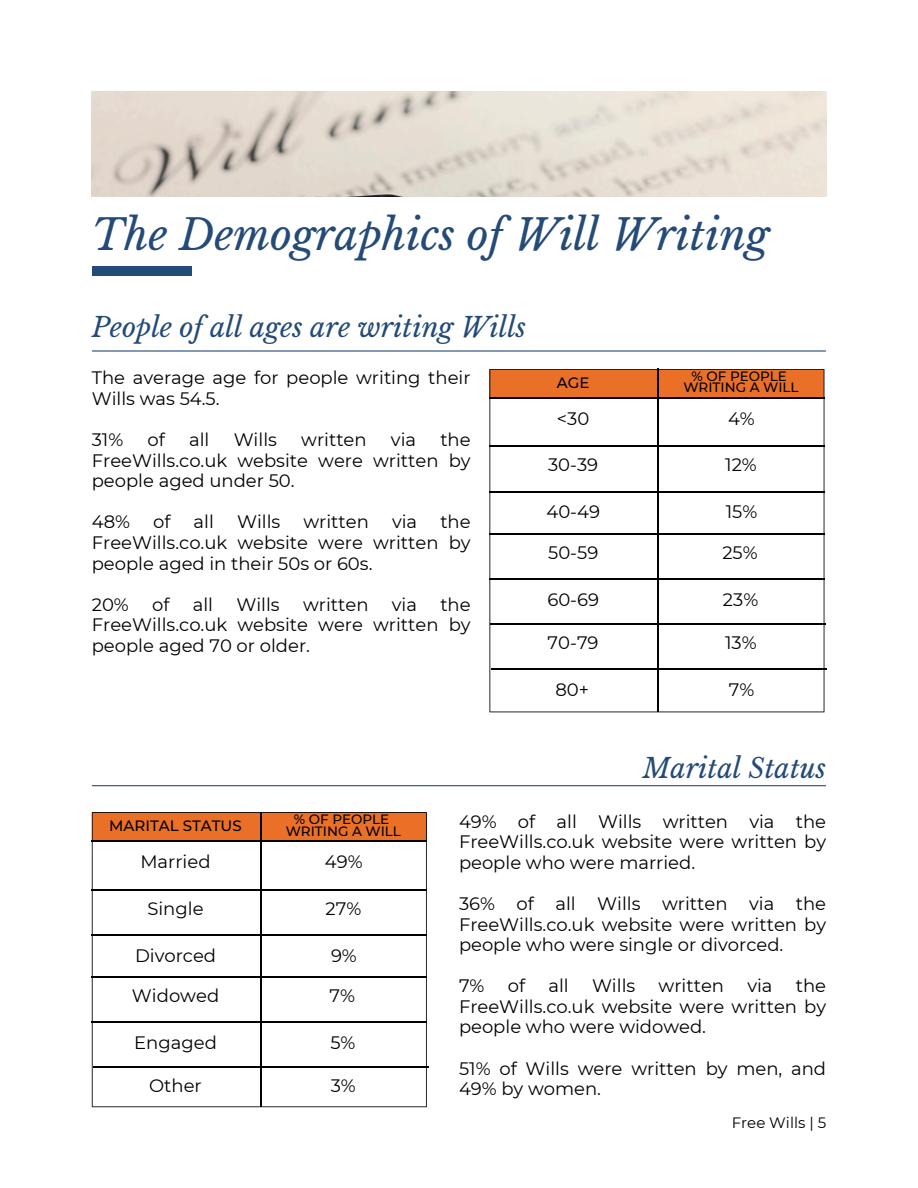
<style>
.page{position:relative;width:918px;height:1188px;background:#fff}
.page>*{position:absolute;margin:0;border:0;box-sizing:border-box;transform-origin:0 0}
.t1{font:italic 42px "Libre Baskerville";color:#244b78}
.t2{font:italic 27px "Libre Baskerville";color:#244b78}
.t3{font:18px/20.5px "Montserrat";color:#000;text-align:justify}
.t4{font:500 15px "Montserrat";color:#000}
.t5{font:15px "Montserrat";color:#000}
.t6{font:500 13.5px "Montserrat";color:#000}
</style>
<div class="page">
<img style="left:92px;top:92px;width:734px;height:104px">
<div style="left:92px;top:267px;width:99px;height:9px;background:#244b78"></div>
<hr style="left:92px;top:350px;width:734px;height:2px;background:#244b78">
<hr style="left:491px;top:623px;width:335px;height:1px;background:#000">
<hr style="left:491px;top:668px;width:335px;height:2px;background:#000">
<svg style="left:489px;top:369px;width:335px;height:343px"></svg>
<hr style="left:91px;top:889px;width:336px;height:1px;background:#000">
<hr style="left:91px;top:976px;width:336px;height:1px;background:#000">
<hr style="left:93px;top:1066px;width:335px;height:1px;background:#000">
<svg style="left:92px;top:812px;width:335px;height:295px"></svg>
<hr style="left:92px;top:785px;width:734px;height:1px;background:#244b78">
<h3 class="t1" style="left:92px;top:209px;width:679px">The Demographics of Will Writing</h3>
<h3 class="t2" style="left:92px;top:311px;width:436px">People of all ages are writing Wills</h3>
<h1 class="t3" style="left:92px;top:368px;width:380px">The average age for people writing their<br>Wills was 54.5.</h1>
<p class="t3" style="left:92px;top:429px;width:33px">31%</p>
<p class="t3" style="left:148px;top:429px;width:19px">of</p>
<p class="t3" style="left:189px;top:429px;width:22px">all</p>
<p class="t3" style="left:234px;top:429px;width:45px">Wills</p>
<p class="t3" style="left:301px;top:429px;width:67px">written</p>
<p class="t3" style="left:391px;top:429px;width:27px">via</p>
<p class="t3" style="left:92px;top:429px;width:380px;text-indent:349px">the FreeWills.co.uk website were written by people aged under 50.</p>
<h2 class="t3" style="left:92px;top:512px;width:40px">48%</h2>
<h2 class="t3" style="left:153px;top:512px;width:19px">of</h2>
<h2 class="t3" style="left:194px;top:512px;width:22px">all</h2>
<h2 class="t3" style="left:237px;top:512px;width:45px">Wills</h2>
<h2 class="t3" style="left:303px;top:512px;width:67px">written</h2>
<h2 class="t3" style="left:392px;top:512px;width:27px">via</h2>
<h2 class="t3" style="left:92px;top:512px;width:380px;text-indent:349px">the FreeWills.co.uk website were written by people aged in their 50s or 60s.</h2>
<h3 class="t3" style="left:92px;top:594px;width:39px">20%</h3>
<h3 class="t3" style="left:152px;top:594px;width:19px">of</h3>
<h3 class="t3" style="left:193px;top:594px;width:22px">all</h3>
<h3 class="t3" style="left:236px;top:594px;width:45px">Wills</h3>
<h3 class="t3" style="left:303px;top:594px;width:67px">written</h3>
<h3 class="t3" style="left:392px;top:594px;width:27px">via</h3>
<h3 class="t3" style="left:92px;top:594px;width:380px;text-indent:349px">the FreeWills.co.uk website were written by people aged 70 or older.</h3>
<h3 class="t4" style="left:557px;top:374px;width:34px">AGE</h3>
<h4 class="t3" style="left:557px;top:408px;width:34px">&lt;30</h4>
<p class="t3" style="left:548px;top:455px;width:52px">30-39</p>
<p class="t3" style="left:546px;top:502px;width:55px">40-49</p>
<h3 class="t3" style="left:548px;top:542px;width:52px">50-59</h3>
<h3 class="t3" style="left:547px;top:589px;width:53px">60-69</h3>
<h3 class="t3" style="left:548px;top:632px;width:52px">70-79</h3>
<h3 class="t3" style="left:555px;top:679px;width:35px">80+</h3>
<h3 class="t6" style="left:691px;top:368px;width:97px">% OF PEOPLE</h3>
<h3 class="t6" style="left:683px;top:379px;width:117px">WRITING A WILL</h3>
<h3 class="t3" style="left:728px;top:408px;width:28px">4%</h3>
<h3 class="t3" style="left:725px;top:455px;width:33px">12%</h3>
<h3 class="t3" style="left:726px;top:502px;width:33px">15%</h3>
<h3 class="t3" style="left:722px;top:542px;width:37px">25%</h3>
<h3 class="t3" style="left:723px;top:589px;width:37px">23%</h3>
<h3 class="t3" style="left:725px;top:632px;width:33px">13%</h3>
<h3 class="t3" style="left:729px;top:679px;width:27px">7%</h3>
<p class="t2" style="left:643px;top:752px;width:185px">Marital Status</p>
<h3 class="t4" style="left:109px;top:817px;width:134px">MARITAL STATUS</h3>
<h3 class="t3" style="left:140px;top:852px;width:72px">Married</h3>
<h3 class="t3" style="left:147px;top:898px;width:58px">Single</h3>
<h3 class="t3" style="left:135px;top:945px;width:83px">Divorced</h3>
<h3 class="t3" style="left:132px;top:985px;width:89px">Widowed</h3>
<h3 class="t3" style="left:134px;top:1032px;width:84px">Engaged</h3>
<h3 class="t6" style="left:294px;top:811px;width:97px">% OF PEOPLE</h3>
<h3 class="t6" style="left:286px;top:823px;width:117px">WRITING A WILL</h3>
<h3 class="t3" style="left:325px;top:852px;width:39px">49%</h3>
<h3 class="t3" style="left:326px;top:898px;width:37px">27%</h3>
<h3 class="t3" style="left:331px;top:945px;width:27px">9%</h3>
<h3 class="t3" style="left:330px;top:985px;width:27px">7%</h3>
<h3 class="t3" style="left:330px;top:1032px;width:27px">5%</h3>
<h3 class="t3" style="left:149px;top:1075px;width:54px">Other</h3>
<h3 class="t3" style="left:331px;top:1075px;width:27px">3%</h3>
<h3 class="t3" style="left:459px;top:811px;width:369px">49% of all Wills written via the FreeWills.co.uk website were written by people who were married.</h3>
<h2 class="t3" style="left:459px;top:893px;width:369px">36% of all Wills written via the FreeWills.co.uk website were written by people who were single or divorced.</h2>
<h4 class="t3" style="left:459px;top:976px;width:27px">7%</h4>
<h4 class="t3" style="left:508px;top:976px;width:19px">of</h4>
<h4 class="t3" style="left:548px;top:976px;width:22px">all</h4>
<h4 class="t3" style="left:592px;top:976px;width:45px">Wills</h4>
<h4 class="t3" style="left:659px;top:976px;width:67px">written</h4>
<h4 class="t3" style="left:747px;top:976px;width:27px">via</h4>
<h4 class="t3" style="left:459px;top:976px;width:369px;text-indent:337px">the FreeWills.co.uk website were written by people who were widowed.</h4>
<p class="t3" style="left:459px;top:1058px;width:369px">51% of Wills were written by men, and<br>49% by women.</p>
<h3 class="t5" style="left:732px;top:1114px;width:96px">Free Wills | 5</h3>
</div>
